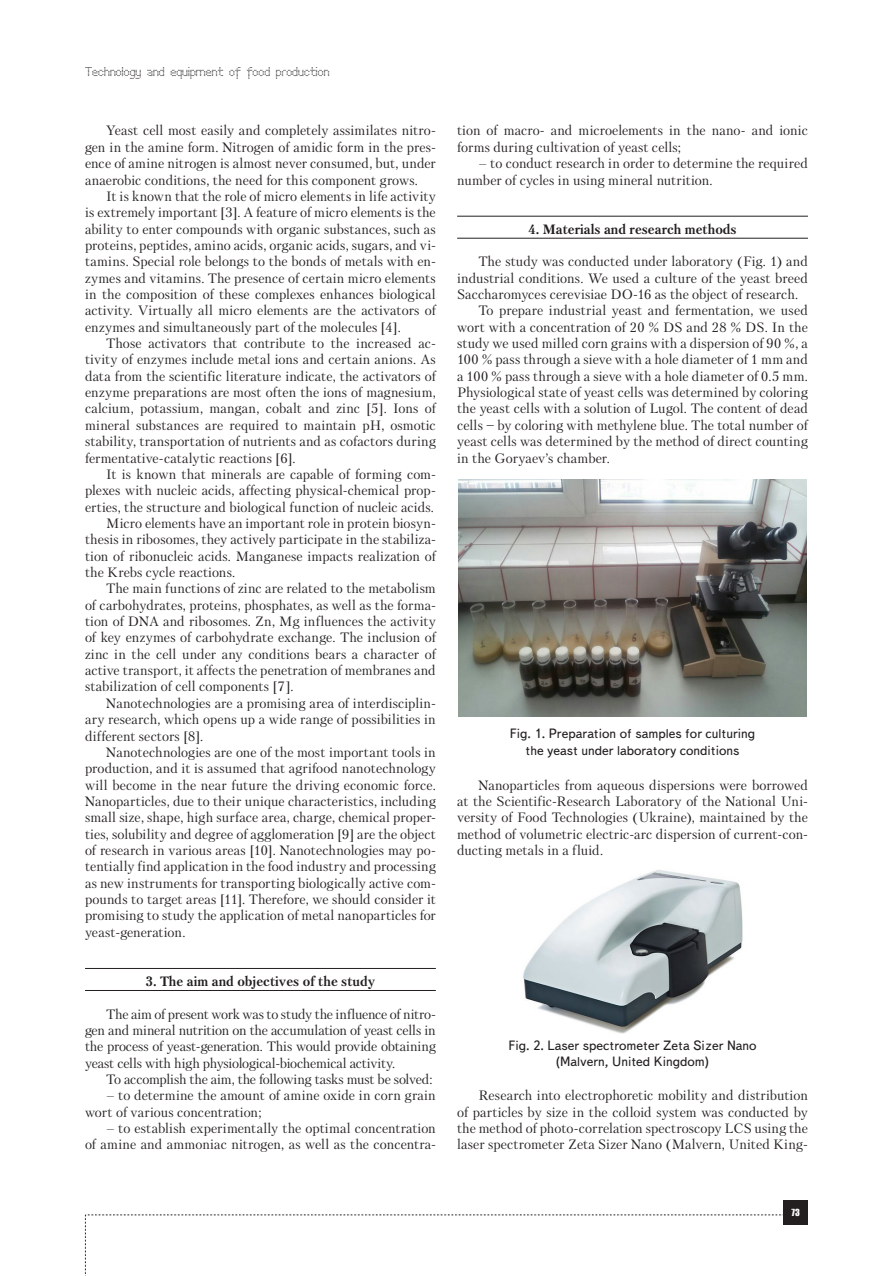
<style>
.page{position:relative;width:893px;height:1276px;background:#fff}
.page>*{position:absolute;margin:0;border:0;box-sizing:border-box;transform-origin:0 0}
.Text__англ{font:13.5px/16.4px "Petersburg C";letter-spacing:.005em;color:#231f20;text-align:justify}
.Подпись_рисунка{font:13.5px/16.2px "Text Book C";color:#231f20;text-align:center}
.Punkt{font:700 13.5px "Petersburg C";color:#231f20}
.Text__англ-2{font:13.5px "Petersburg C";letter-spacing:-.015em;color:#231f20}
.t1{font:12px "Perfo";letter-spacing:.015em;color:#231f20}
.t2{font:9px "Impact";color:#fff}
.s1{font-family:"Times New Roman"}
</style>
<div class="page">
<svg style="left:85px;top:1214px;width:699px;height:62px"></svg>
<div style="left:784px;top:1200px;width:24px;height:24px;background:#231f20"></div>
<hr style="left:85px;top:968px;width:351px;height:1px;background:#231f20">
<hr style="left:85px;top:990px;width:351px;height:1px;background:#231f20">
<hr style="left:457px;top:216px;width:351px;height:1px;background:#231f20">
<hr style="left:457px;top:238px;width:351px;height:1px;background:#231f20">
<img style="left:458px;top:479px;width:348px;height:238px">
<img style="left:523px;top:870px;width:220px;height:163px">
<p class="t1" style="left:85px;top:65px;width:246px">Technology and equipment of food production</p>
<p class="Text__англ" style="left:85px;top:122px;width:352px;text-indent:21px">Yeast cell most easily and completely assimilates nitro&shy;gen in the amine form. Nitrogen of amidic form in the pres&shy;ence of amine nitrogen is almost never consumed, but, under anaerobic conditions, the need for this component grows.</p>
<p class="Text__англ" style="left:85px;top:188px;width:352px;text-indent:21px">It is known that the role of micro elements in life activity is extremely important [3]. A feature of micro elements is the ability to enter compounds with organic substances, such as proteins, peptides, amino acids, organic acids, sugars, and vi&shy;tamins. Special role belongs to the bonds of metals with en&shy;zymes and vitamins. The presence of certain micro elements in the composition of these complexes enhances biological activity. Virtually all micro elements are the activators of enzymes and simultaneously part of the molecules [4].</p>
<p class="Text__англ" style="left:85px;top:335px;width:352px;text-indent:21px">Those activators that contribute to the increased ac&shy;tivity of enzymes include metal ions and certain anions. As data from the scientific literature indicate, the activators of enzyme preparations are most often the ions of magnesium, calcium, potassium, mangan, cobalt and zinc [5]. Ions of mineral substances are required to maintain pH, osmotic stability, transportation of nutrients and as cofactors during fermentative-catalytic reactions [6].</p>
<p class="Text__англ" style="left:85px;top:466px;width:352px;text-indent:21px">It is known that minerals are capable of forming com&shy;plexes with nucleic acids, affecting physical-chemical prop&shy;erties, the structure and biological function of nucleic acids.</p>
<p class="Text__англ" style="left:85px;top:515px;width:352px;text-indent:21px">Micro elements have an important role in protein biosyn&shy;thesis in ribosomes, they actively participate in the stabiliza&shy;tion of ribonucleic acids. Manganese impacts realization of the Krebs cycle reactions.</p>
<p class="Text__англ" style="left:85px;top:580px;width:352px;text-indent:21px">The main functions of zinc are related to the metabolism of carbohydrates, proteins, phosphates, as well as the forma&shy;tion of DNA and ribosomes. Zn, Mg influences the activity of key enzymes of carbohydrate exchange. The inclusion of zinc in the cell under any conditions bears a character of active transport, it affects the penetration of membranes and stabilization of cell components [7].</p>
<p class="Text__англ" style="left:85px;top:695px;width:352px;text-indent:21px">Nanotechnologies are a promising area of interdisciplin&shy;ary research, which opens up a wide range of possibilities in different sectors [8].</p>
<p class="Text__англ" style="left:85px;top:744px;width:352px;text-indent:21px">Nanotechnologies are one of the most important tools in production, and it is assumed that agrifood nanotechnology will become in the near future the driving economic force.<br>Nanoparticles, due to their unique characteristics, including small size, shape, high surface area, charge, chemical proper&shy;ties, solubility and degree of agglomeration [9] are the object of research in various areas [10]. Nanotechnologies may po&shy;tentially find application in the food industry and processing as new instruments for transporting biologically active com&shy;pounds to target areas [11]. Therefore, we should consider it promising to study the application of metal nanoparticles for yeast-generation.</p>
<p class="Punkt" style="left:146px;top:973px;width:231px">3. The aim and objectives of the study</p>
<p class="Text__англ" style="left:85px;top:1005px;width:352px;text-indent:21px">The aim of present work was to study the influence of nitro&shy;gen and mineral nutrition on the accumulation of yeast cells in the process of yeast-generation. This would provide obtaining yeast cells with high physiological-biochemical activity.</p>
<p class="Text__англ-2" style="left:106px;top:1071px;width:328px">To accomplish the aim, the following tasks must be solved:</p>
<p class="Text__англ" style="left:85px;top:1087px;width:352px;text-indent:21px">– to determine the amount of amine oxide in corn grain wort of various concentration;</p>
<p class="Text__англ" style="left:85px;top:1120px;width:352px;text-align:right">– to establish experimentally the optimal concentration<br>of amine and ammoniac nitrogen, as well as the concentra-</p>
<p class="Text__англ" style="left:457px;top:122px;width:352px">tion of macro- and microelements in the nano- and ionic forms during cultivation of yeast cells;</p>
<p class="Text__англ" style="left:457px;top:155px;width:352px;text-indent:21px">– to conduct research in order to determine the required number of cycles in using mineral nutrition.</p>
<p class="Punkt" style="left:528px;top:221px;width:210px">4. Materials and research methods</p>
<p class="Text__англ" style="left:457px;top:253px;width:352px;text-indent:21px">The study was conducted under laboratory (Fig. 1) and industrial conditions. We used a culture of the yeast breed Saccharomyces cerevisiae DO-16 as the object of research.</p>
<p class="Text__англ" style="left:457px;top:302px;width:352px;text-indent:21px">To prepare industrial yeast and fermentation, we used wort with a concentration of 20 % DS and 28 % DS. In the study we used milled corn grains with a dispersion of 90 %, a 100 % pass through a sieve with a hole diameter of 1 mm and a 100 % pass through a sieve with a hole diameter of 0.5 mm.<br>Physiological state of yeast cells was determined by coloring the yeast cells with a solution of Lugol. The content of dead cells <span class="s1">−</span> by coloring with methylene blue. The total number of yeast cells was determined by the method of direct counting in the Goryaev’s chamber.</p>
<p class="Подпись_рисунка" style="left:510px;top:726px;width:247px">Fig. 1. Preparation of samples for culturing the yeast under laboratory conditions</p>
<p class="Text__англ" style="left:457px;top:776px;width:352px;text-indent:21px">Nanoparticles from aqueous dispersions were borrowed at the Scientific-Research Laboratory of the National Uni&shy;versity of Food Technologies (Ukraine), maintained by the method of volumetric electric-arc dispersion of current-con&shy;ducting metals in a fluid.</p>
<p class="Подпись_рисунка" style="left:508px;top:1037px;width:250px">Fig. 2. Laser spectrometer Zeta Sizer Nano (Malvern, United Kingdom)</p>
<p class="Text__англ" style="left:457px;top:1087px;width:352px;text-indent:21px">Research into electrophoretic mobility and distribution of particles by size in the colloid system was conducted by the method of photo-correlation spectroscopy LCS using the laser spectrometer Zeta Sizer Nano (Malvern, United King-</p>
<p class="t2" style="left:792px;top:1205px;width:10px">73</p>
</div>
